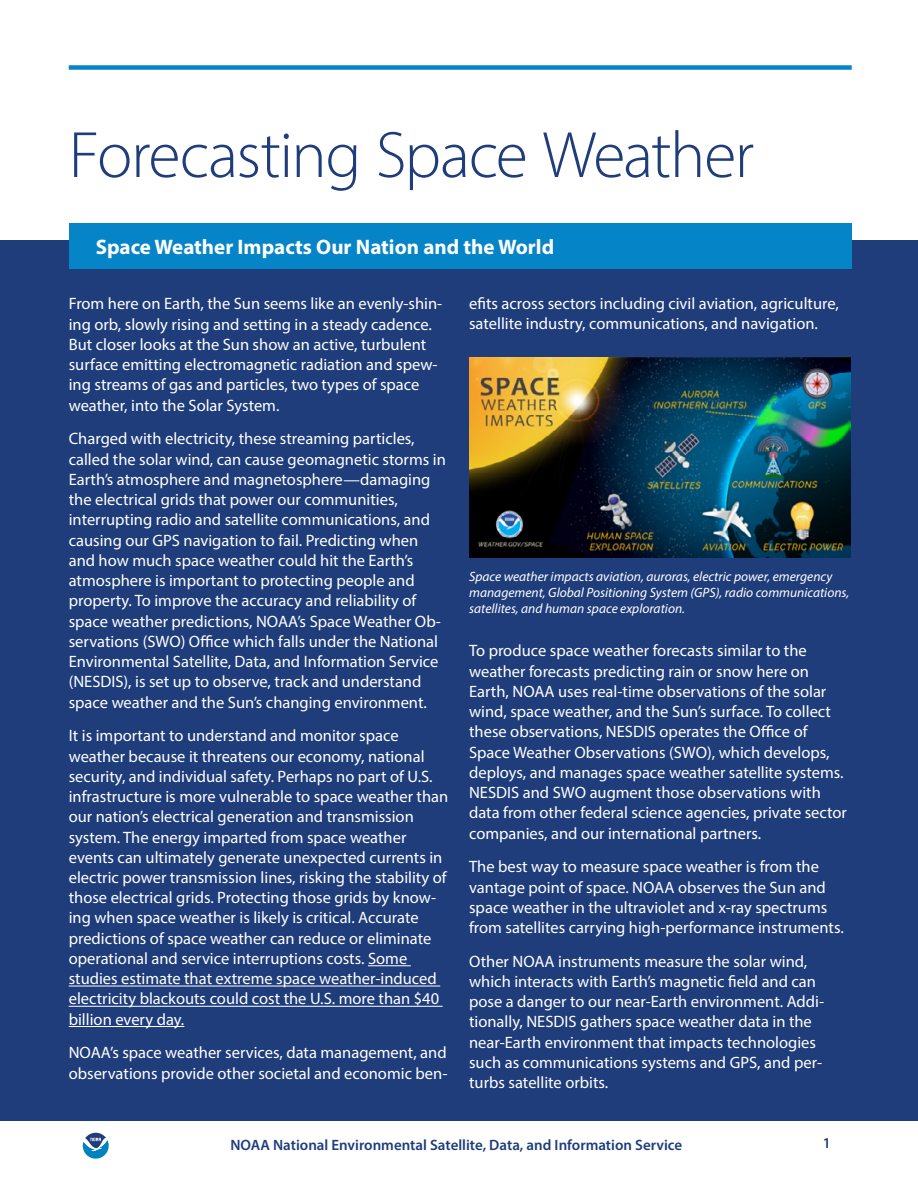
<style>
.page{position:relative;width:918px;height:1188px;background:#fff}
.page>*{position:absolute;margin:0;border:0;box-sizing:border-box;transform-origin:0 0}
.t1{font:300 66px "Myriad Pro";letter-spacing:-.025em;color:#1f3d7b}
.t2{font:700 21px "Myriad Pro";color:#fff}
.Body{font:16.5px/20.2px "Myriad Pro";color:#fff}
.t3{font:600 15px "Myriad Pro";color:#1f3d7b}
.image_caption{font:italic 13.5px/16.2px "Myriad Pro";color:#fff}
</style>
<div class="page">
<div style="left:69px;top:65px;width:783px;height:5px;background:#0585c8"></div>
<div style="left:0;top:240px;width:918px;height:880px;background:#1f3d7b"></div>
<svg style="left:83px;top:1133px;width:26px;height:26px"></svg>
<hr style="left:368px;top:965px;width:43px;height:1px;background:#fff">
<hr style="left:69px;top:986px;width:371px;height:1px;background:#fff">
<hr style="left:69px;top:1006px;width:374px;height:1px;background:#fff">
<hr style="left:69px;top:1026px;width:115px;height:1px;background:#fff">
<img style="left:469px;top:357px;width:381px;height:200px">
<div style="left:69px;top:223px;width:783px;height:45px;background:#0585c8"></div>
<h1 class="t1" style="left:69px;top:115px;width:687px">Forecasting Space Weather</h1>
<h2 class="t2" style="left:96px;top:233px;width:460px">Space Weather Impacts Our Nation and the World</h2>
<p class="Body" style="left:69px;top:293px;width:375px">From here on Earth, the Sun seems like an evenly-shin&shy;ing orb, slowly rising and setting in a steady cadence.<br>But closer looks at the Sun show an active, turbulent surface emitting electromagnetic radiation and spew&shy;ing streams of gas and particles, two types of space weather, into the Solar System.</p>
<p class="Body" style="left:69px;top:428px;width:379px">Charged with electricity, these streaming particles, called the solar wind, can cause geomagnetic storms in Earth’s atmosphere and magnetosphere—damaging the electrical grids that power our communities, interrupting radio and satellite communications, and causing our GPS navigation to fail. Predicting when and how much space weather could hit the Earth’s atmosphere is important to protecting people and property. To improve the accuracy and reliability of space weather predictions, NOAA’s Space Weather Ob&shy;servations (SWO) Office which falls under the National Environmental Satellite, Data, and Information Service (NESDIS), is set up to observe, track and understand space weather and the Sun’s changing environment.</p>
<p class="Body" style="left:69px;top:725px;width:381px">It is important to understand and monitor space weather because it threatens our economy, national security, and individual safety. Perhaps no part of U.S. infrastructure is more vulnerable to space weather than our nation’s electrical generation and transmission system. The energy imparted from space weather events can ultimately generate unexpected currents in electric power transmission lines, risking the stability of those electrical grids. Protecting those grids by know&shy;ing when space weather is likely is critical. Accurate predictions of space weather can reduce or eliminate operational and service interruptions costs. Some studies estimate that extreme space weather-induced electricity blackouts could cost the U.S. more than $40 billion every day.</p>
<p class="Body" style="left:69px;top:1043px;width:380px">NOAA’s space weather services, data management, and observations provide other societal and economic ben-</p>
<p class="Body" style="left:469px;top:293px;width:371px">efits across sectors including civil aviation, agriculture, satellite industry, communications, and navigation.</p>
<p class="image_caption" style="left:469px;top:568px;width:382px">Space weather impacts aviation, auroras, electric power, emergency management, Global Positioning System (GPS), radio communications, satellites, and human space exploration.</p>
<p class="Body" style="left:469px;top:640px;width:379px">To produce space weather forecasts similar to the weather forecasts predicting rain or snow here on Earth, NOAA uses real-time observations of the solar wind, space weather, and the Sun’s surface. To collect these observations, NESDIS operates the Office of Space Weather Observations (SWO), which develops, deploys, and manages space weather satellite systems.<br>NESDIS and SWO augment those observations with data from other federal science agencies, private sector companies, and our international partners.</p>
<p class="Body" style="left:469px;top:856px;width:376px">The best way to measure space weather is from the vantage point of space. NOAA observes the Sun and space weather in the ultraviolet and x-ray spectrums from satellites carrying high-performance instruments.</p>
<p class="Body" style="left:469px;top:951px;width:357px">Other NOAA instruments measure the solar wind, which interacts with Earth’s magnetic field and can pose a danger to our near-Earth environment. Addi&shy;tionally, NESDIS gathers space weather data in the near-Earth environment that impacts technologies such as communications systems and GPS, and per&shy;turbs satellite orbits.</p>
<p class="t3" style="left:230px;top:1135px;width:453px">NOAA National Environmental Satellite, Data, and Information Service</p>
<p class="t3" style="left:823px;top:1134px;width:10px">1</p>
</div>
